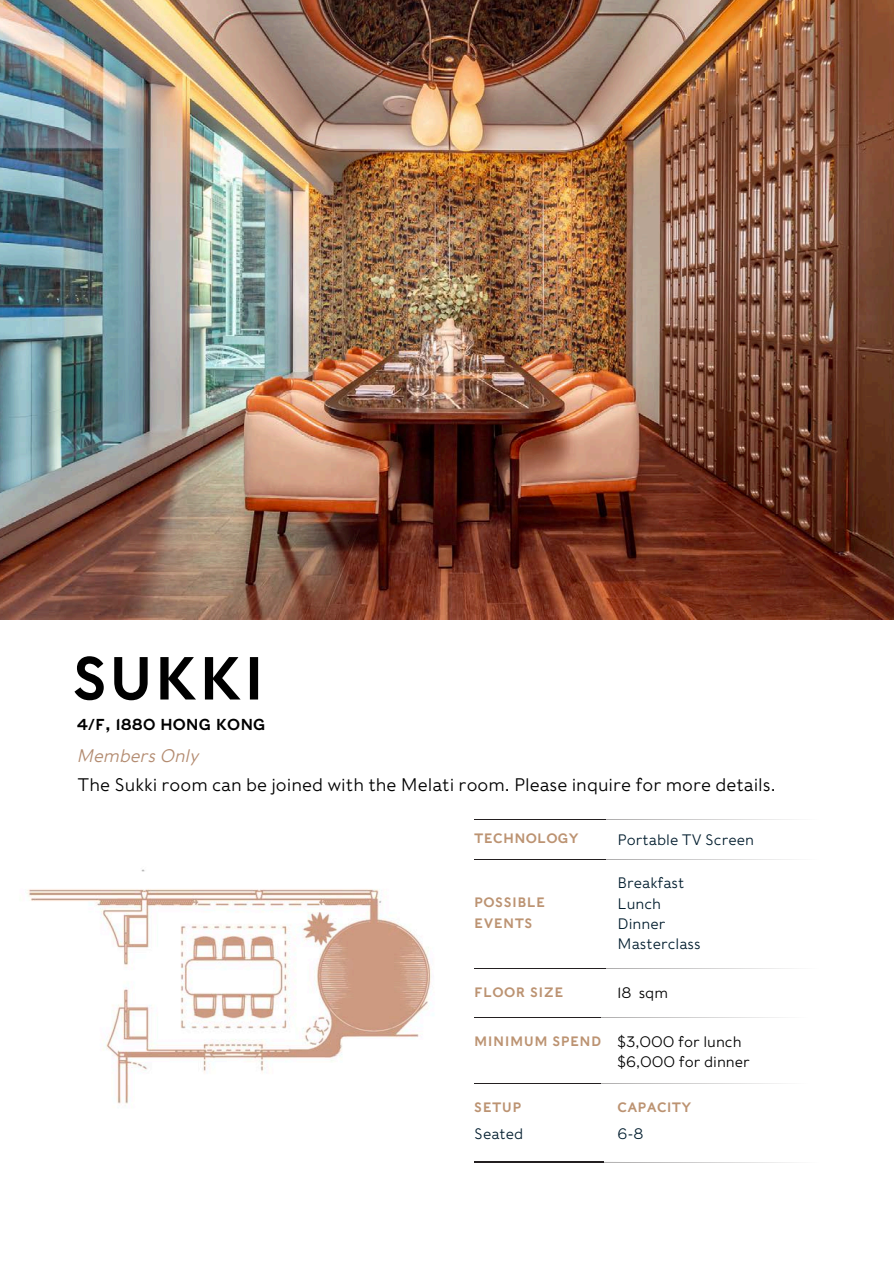
<style>
.page{position:relative;width:894px;height:1264px;background:#fff}
.page>*{position:absolute;margin:0;border:0;box-sizing:border-box;transform-origin:0 0}
.t1{font:60px "Caslons Egyptian";letter-spacing:.005em;color:#000}
.t2{font:300 18px "Caslons Egyptian";color:#000}
.t3{font:italic 300 18px "Caslons Egyptian";color:#b38b70}
.t4{font:15.75px "Caslons Egyptian";color:#000}
.t5{font:300 15px/20.2px "Caslons Egyptian";color:#031e2f}
.t6{font:300 15px/20.2px "Caslons Egyptian";color:#000}
.t7{font:13.5px/20.2px "Caslons Egyptian";letter-spacing:.03em;color:#bc9372}
</style>
<div class="page">
<hr style="left:470px;top:1161px;width:133px;height:1px;background:#231f20">
<hr style="left:603px;top:1161px;width:217px;height:1px;background:#231f20">
<hr style="left:470px;top:819px;width:135px;height:1px;background:#231f20">
<hr style="left:605px;top:819px;width:215px;height:1px;background:#231f20">
<hr style="left:469px;top:1017px;width:131px;height:1px;background:#231f20">
<hr style="left:600px;top:1017px;width:209px;height:1px;background:#231f20">
<hr style="left:469px;top:1083px;width:131px;height:1px;background:#231f20">
<hr style="left:600px;top:1083px;width:209px;height:1px;background:#231f20">
<hr style="left:470px;top:859px;width:135px;height:1px;background:#231f20">
<hr style="left:605px;top:859px;width:215px;height:1px;background:#231f20">
<hr style="left:470px;top:968px;width:135px;height:1px;background:#231f20">
<hr style="left:605px;top:968px;width:215px;height:1px;background:#231f20">
<img style="left:0;top:0;width:893px;height:619px">
<img style="left:27px;top:819px;width:447px;height:343px">
<p class="t1" style="left:72px;top:651px;width:194px">SUKKI</p>
<p class="t4" style="left:76px;top:717px;width:190px">4/F, 1880 HONG KONG</p>
<h4 class="t3" style="left:77px;top:747px;width:123px">Members Only</h4>
<p class="t2" style="left:77px;top:776px;width:699px">The Sukki room can be joined with the Melati room. Please inquire for more details.</p>
<h1 class="t7" style="left:474px;top:829px;width:106px">TECHNOLOGY</h1>
<p class="t7" style="left:474px;top:893px;width:72px">POSSIBLE<br>EVENTS</p>
<p class="t5" style="left:617px;top:830px;width:138px">Portable TV Screen</p>
<h4 class="t5" style="left:617px;top:873px;width:84px">Breakfast<br>Lunch<br>Dinner<br>Masterclass</h4>
<h4 class="t7" style="left:474px;top:982px;width:90px">FLOOR SIZE</h4>
<p class="t7" style="left:474px;top:1031px;width:128px">MINIMUM SPEND</p>
<h4 class="t6" style="left:616px;top:983px;width:52px">18 sqm</h4>
<p class="t6" style="left:617px;top:1032px;width:134px">$3,000 for lunch $6,000 for dinner</p>
<p class="t7" style="left:474px;top:1097px;width:49px">SETUP</p>
<h3 class="t7" style="left:617px;top:1097px;width:75px">CAPACITY</h3>
<h2 class="t5" style="left:474px;top:1124px;width:50px">Seated</h2>
<h2 class="t5" style="left:617px;top:1124px;width:28px">6-8</h2>
</div>
